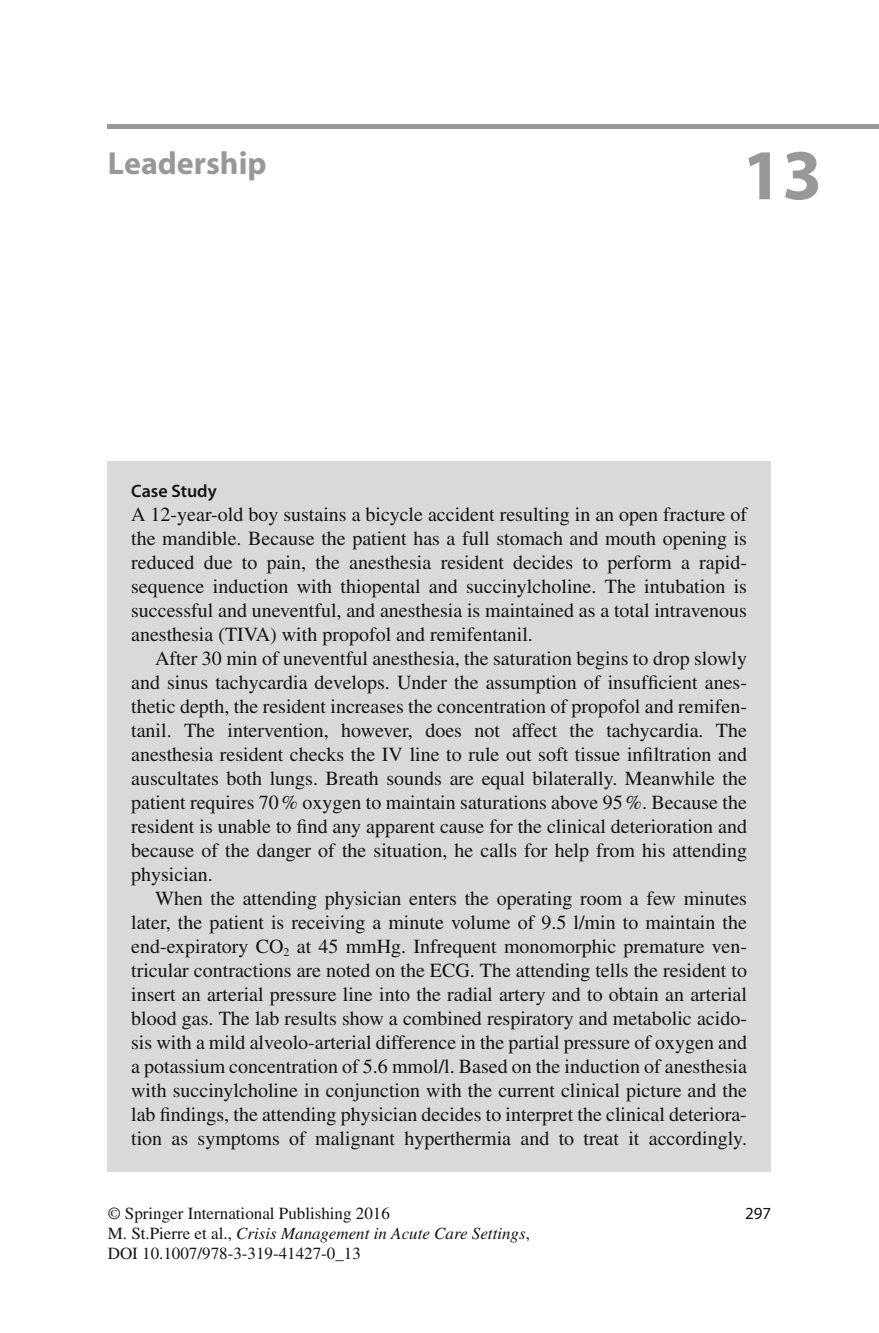
<style>
.page{position:relative;width:879px;height:1333px;background:#fff}
.page>*{position:absolute;margin:0;border:0;box-sizing:border-box;transform-origin:0 0}
.t1{font:700 72px "Tnvhlw Myriad";color:#989898}
.t2{font:700 32px "Tnvhlw Myriad";color:#989898}
.t3{font:20px/24px "Rvxkmp Times";color:#131413;text-align:justify}
.t4{font:600 18px "Wqtxsf Myriad";color:#131413}
.t5{font:17px "Rvxkmp Times";color:#131413}
.t6{font:italic 17px "Lyqpjj Times";color:#131413}
.t7{font:17px "Dkktxl Myriad";color:#131413}
.s1{font-family:"Rvxkmp Times";font-style:normal}
</style>
<div class="page">
<hr style="left:108px;top:124px;width:771px;height:4px;background:#989898">
<div style="left:107px;top:461px;width:664px;height:710px;background:#d9d9d9"></div>
<h2 class="t2" style="left:108px;top:151px;width:160px">Leadership</h2>
<h1 class="t1" style="left:742px;top:148px;width:81px">13</h1>
<p class="t4" style="left:131px;top:484px;width:87px">Case Study</p>
<p class="t3" style="left:131px;top:504px;width:617px">A 12-year-old boy sustains a bicycle accident resulting in an open fracture of the mandible. Because the patient has a full stomach and mouth opening is reduced due to pain, the anesthesia resident decides to perform a rapid&shy;sequence induction with thiopental and succinylcholine. The intubation is successful and uneventful, and anesthesia is maintained as a total intravenous anesthesia (TIVA) with propofol and remifentanil.</p>
<p class="t3" style="left:131px;top:648px;width:617px;text-indent:24px">After 30 min of uneventful anesthesia, the saturation begins to drop slowly and sinus tachycardia develops. Under the assumption of insufficient anes&shy;thetic depth, the resident increases the concentration of propofol and remifen&shy;tanil. The intervention, however, does not affect the tachycardia. The anesthesia resident checks the IV line to rule out soft tissue infiltration and auscultates both lungs. Breath sounds are equal bilaterally. Meanwhile the patient requires 70 % oxygen to maintain saturations above 95 %. Because the resident is unable to find any apparent cause for the clinical deterioration and because of the danger of the situation, he calls for help from his attending physician.</p>
<p class="t3" style="left:131px;top:888px;width:617px;text-indent:24px">When the attending physician enters the operating room a few minutes later, the patient is receiving a minute volume of 9.5 l/min to maintain the end- expiratory CO <sub>2</sub> at 45 mmHg. Infrequent monomorphic premature ven&shy;tricular contractions are noted on the ECG. The attending tells the resident to insert an arterial pressure line into the radial artery and to obtain an arterial blood gas. The lab results show a combined respiratory and metabolic acido&shy;sis with a mild alveolo-arterial difference in the partial pressure of oxygen and a potassium concentration of 5.6 mmol/l. Based on the induction of anesthesia with succinylcholine in conjunction with the current clinical picture and the lab findings, the attending physician decides to interpret the clinical deteriora&shy;tion as symptoms of malignant hyperthermia and to treat it accordingly.</p>
<p class="t5" style="left:108px;top:1207px;width:284px">© Springer International Publishing 2016</p>
<p class="t7" style="left:745px;top:1206px;width:28px">297</p>
<p class="t6" style="left:108px;top:1227px;width:424px"><span class="s1">M. St.Pierre et al.,</span> Crisis Management in Acute Care Settings<span class="s1">,</span></p>
<p class="t5" style="left:108px;top:1247px;width:255px">DOI 10.1007/978-3-319-41427-0_13</p>
</div>
